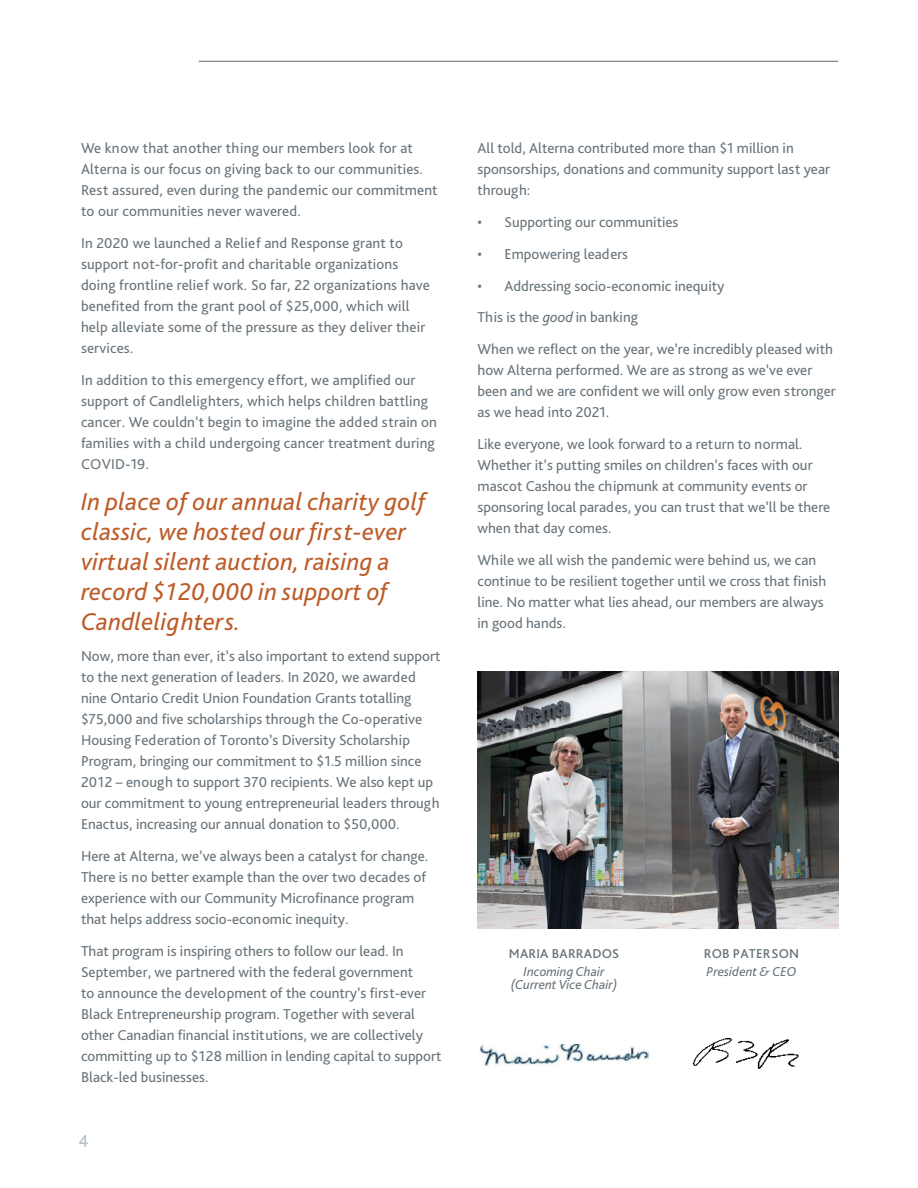
<style>
.page{position:relative;width:918px;height:1188px;background:#fff}
.page>*{position:absolute;margin:0;border:0;box-sizing:border-box;transform-origin:0 0}
.t1{font:italic 25.5px/30px "Bliss Pro";letter-spacing:.01em;color:#bd5c28}
.t2{font:18px "Bliss Pro";color:#b3bdc3}
.t3{font:15px/21px "Bliss Pro";color:#68737a}
.t4{font:italic 13.5px/18px "Bliss Pro";color:#68737a}
.t5{font:500 13.5px/18px "Bliss Pro";letter-spacing:.015em;color:#68737a;text-align:center}
.s1{font-style:italic}
.s2{font-weight:400;font-style:italic}
.s3{font-weight:500;font-style:normal}
</style>
<div class="page">
<hr style="left:199px;top:61px;width:639px;height:1px;background:#5d6771">
<img style="left:478px;top:672px;width:360px;height:257px">
<img style="left:479px;top:1044px;width:170px;height:22px">
<img style="left:692px;top:1037px;width:107px;height:32px">
<p class="t3" style="left:81px;top:137px;width:358px">We know that another thing our members look for at Alterna is our focus on giving back to our communities.<br>Rest assured, even during the pandemic our commitment to our communities never wavered.</p>
<p class="t3" style="left:81px;top:232px;width:350px">In 2020 we launched a Relief and Response grant to support not-for-profit and charitable organizations doing frontline relief work. So far, 22 organizations have benefited from the grant pool of $25,000, which will help alleviate some of the pressure as they deliver their services.</p>
<p class="t3" style="left:81px;top:369px;width:358px">In addition to this emergency effort, we amplified our support of Candlelighters, which helps children battling cancer. We couldn’t begin to imagine the added strain on families with a child undergoing cancer treatment during COVID-19.</p>
<p class="t1" style="left:81px;top:486px;width:346px">In place of our annual charity golf classic, we hosted our first-ever virtual silent auction, raising a record $120,000 in support of<br>Candlelighters.</p>
<p class="t3" style="left:81px;top:646px;width:361px">Now, more than ever, it’s also important to extend support to the next generation of leaders. In 2020, we awarded nine Ontario Credit Union Foundation Grants totalling $75,000 and five scholarships through the Co-operative Housing Federation of Toronto’s Diversity Scholarship Program, bringing our commitment to $1.5 million since 2012 – enough to support 370 recipients. We also kept up our commitment to young entrepreneurial leaders through Enactus, increasing our annual donation to $50,000.</p>
<p class="t3" style="left:81px;top:845px;width:349px">Here at Alterna, we’ve always been a catalyst for change.<br>There is no better example than the over two decades of experience with our Community Microfinance program that helps address socio-economic inequity.</p>
<p class="t3" style="left:81px;top:940px;width:362px">That program is inspiring others to follow our lead. In September, we partnered with the federal government<br>to announce the development of the country’s first-ever Black Entrepreneurship program. Together with several other Canadian financial institutions, we are collectively committing up to $128 million in lending capital to support Black-led businesses.</p>
<p class="t2" style="left:78px;top:1130px;width:12px">4</p>
<p class="t3" style="left:478px;top:137px;width:354px">All told, Alterna contributed more than $1 million in sponsorships, donations and community support last year through:</p>
<p class="t3" style="left:478px;top:211px;width:202px">• Supporting our communities</p>
<p class="t3" style="left:478px;top:243px;width:152px">• Empowering leaders</p>
<p class="t3" style="left:478px;top:275px;width:248px">• Addressing socio-economic inequity</p>
<p class="t3" style="left:478px;top:307px;width:162px">This is the <span class="s1">good</span> in banking</p>
<p class="t3" style="left:478px;top:338px;width:360px">When we reflect on the year, we’re incredibly pleased with how Alterna performed. We are as strong as we’ve ever been and we are confident we will only grow even stronger as we head into 2021.</p>
<p class="t3" style="left:478px;top:433px;width:354px">Like everyone, we look forward to a return to normal.<br>Whether it’s putting smiles on children’s faces with our mascot Cashou the chipmunk at community events or sponsoring local parades, you can trust that we’ll be there when that day comes.</p>
<p class="t3" style="left:478px;top:549px;width:350px">While we all wish the pandemic were behind us, we can continue to be resilient together until we cross that finish line. No matter what lies ahead, our members are always in good hands.</p>
<p class="t5" style="left:509px;top:944px;width:112px">MARIA BARRADOS<br><span class="s2">Incoming Chair</span></p>
<p class="t4" style="left:511px;top:975px;width:108px">(Current Vice Chair)</p>
<p class="t4" style="left:704px;top:945px;width:97px"><span class="s3">ROB PATERSON<br></span>President &amp; CEO</p>
</div>
